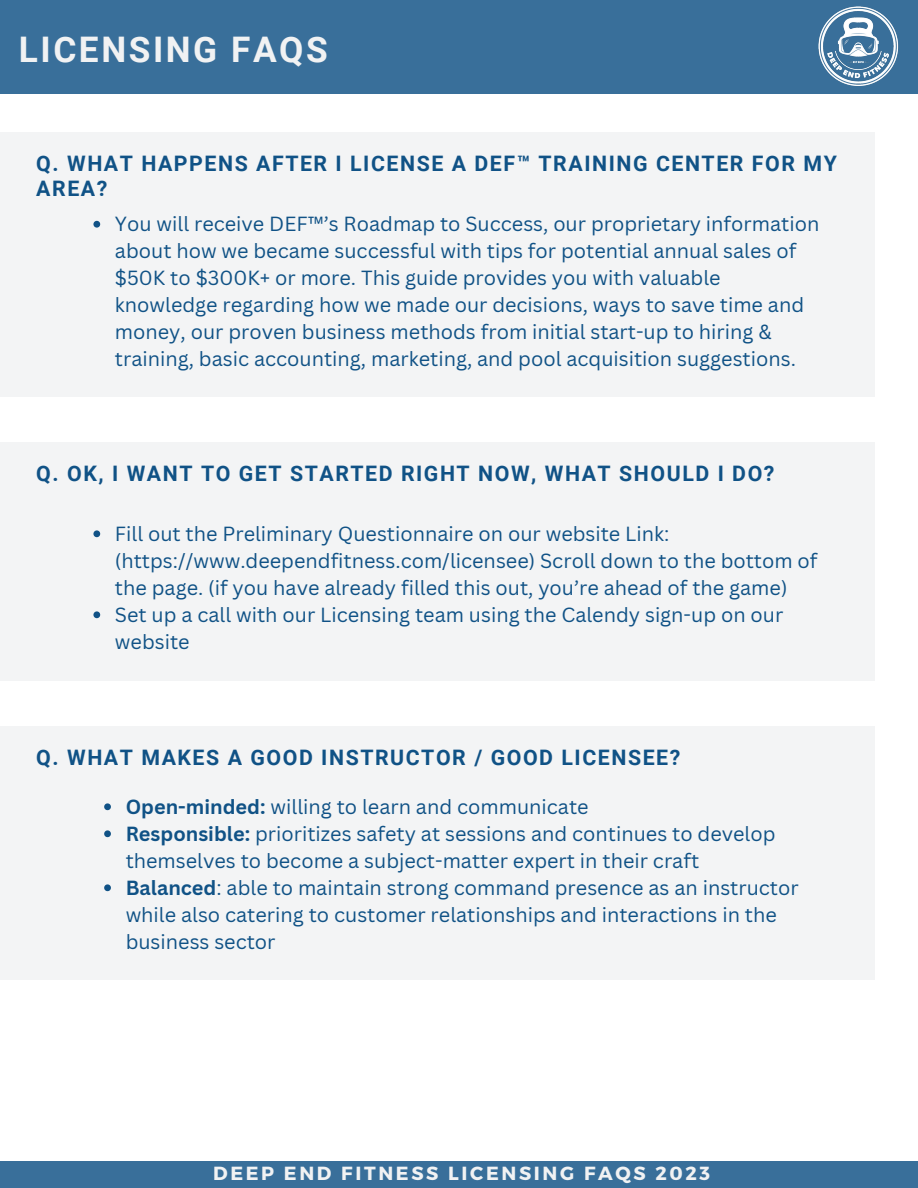
<style>
.page{position:relative;width:918px;height:1188px;background:#fff}
.page>*{position:absolute;margin:0;border:0;box-sizing:border-box;transform-origin:0 0}
.t1{font:700 35.25px "Roboto";letter-spacing:.07em;color:#f1f2f3}
.t2{font:700 21.3px/24.8px "Roboto";letter-spacing:.07em;color:#105286}
.t3{font:19.95px/27px "Canva Sans";color:#105286}
.t4{font:700 19.05px "Montserrat";letter-spacing:.14em;color:#f1f2f3}
.s1{font-weight:700}
</style>
<div class="page">
<div style="left:0;top:0;width:918px;height:93px;background:#396f9a"></div>
<img style="left:818px;top:6px;width:81px;height:80px">
<div style="left:0;top:133px;width:874px;height:264px;background:#f1f2f3"></div>
<div style="left:0;top:1161px;width:918px;height:27px;background:#396f9a"></div>
<div style="left:0;top:442px;width:874px;height:238px;background:#f1f2f3"></div>
<svg style="left:93px;top:221px;width:7px;height:7px"></svg>
<svg style="left:93px;top:530px;width:7px;height:7px"></svg>
<svg style="left:93px;top:611px;width:7px;height:7px"></svg>
<div style="left:0;top:726px;width:874px;height:254px;background:#f1f2f3"></div>
<svg style="left:104px;top:803px;width:7px;height:7px"></svg>
<svg style="left:104px;top:830px;width:7px;height:7px"></svg>
<svg style="left:104px;top:884px;width:7px;height:7px"></svg>
<h1 class="t1" style="left:19px;top:29px;width:310px">LICENSING FAQS</h1>
<p class="t2" style="left:36px;top:152px;width:802px">Q. WHAT HAPPENS AFTER I LICENSE A DEF™ TRAINING CENTER FOR MY<br>AREA?</p>
<p class="t3" style="left:115px;top:210px;width:706px">You will receive DEF™’s Roadmap to Success, our proprietary information about how we became successful with tips for potential annual sales of $50K to $300K+ or more. This guide provides you with valuable knowledge regarding how we made our decisions, ways to save time and money, our proven business methods from initial start-up to hiring &amp; training, basic accounting, marketing, and pool acquisition suggestions.</p>
<p class="t2" style="left:36px;top:461px;width:740px">Q. OK, I WANT TO GET STARTED RIGHT NOW, WHAT SHOULD I DO?</p>
<p class="t3" style="left:115px;top:519px;width:704px">Fill out the Preliminary Questionnaire on our website Link: (https://www.deependfitness.com/licensee) Scroll down to the bottom of the page. (if you have already filled this out, you’re ahead of the game)<br>Set up a call with our Licensing team using the Calendy sign-up on our website</p>
<p class="t2" style="left:36px;top:745px;width:646px">Q. WHAT MAKES A GOOD INSTRUCTOR / GOOD LICENSEE?</p>
<p class="t3" style="left:126px;top:792px;width:675px"><span class="s1">Open-minded:</span> willing to learn and communicate<br><span class="s1">Responsible:</span> prioritizes safety at sessions and continues to develop themselves to become a subject-matter expert in their craft <span class="s1">Balanced</span>: able to maintain strong command presence as an instructor while also catering to customer relationships and interactions in the business sector</p>
<p class="t4" style="left:213px;top:1161px;width:498px">DEEP END FITNESS LICENSING FAQS 2023</p>
</div>
